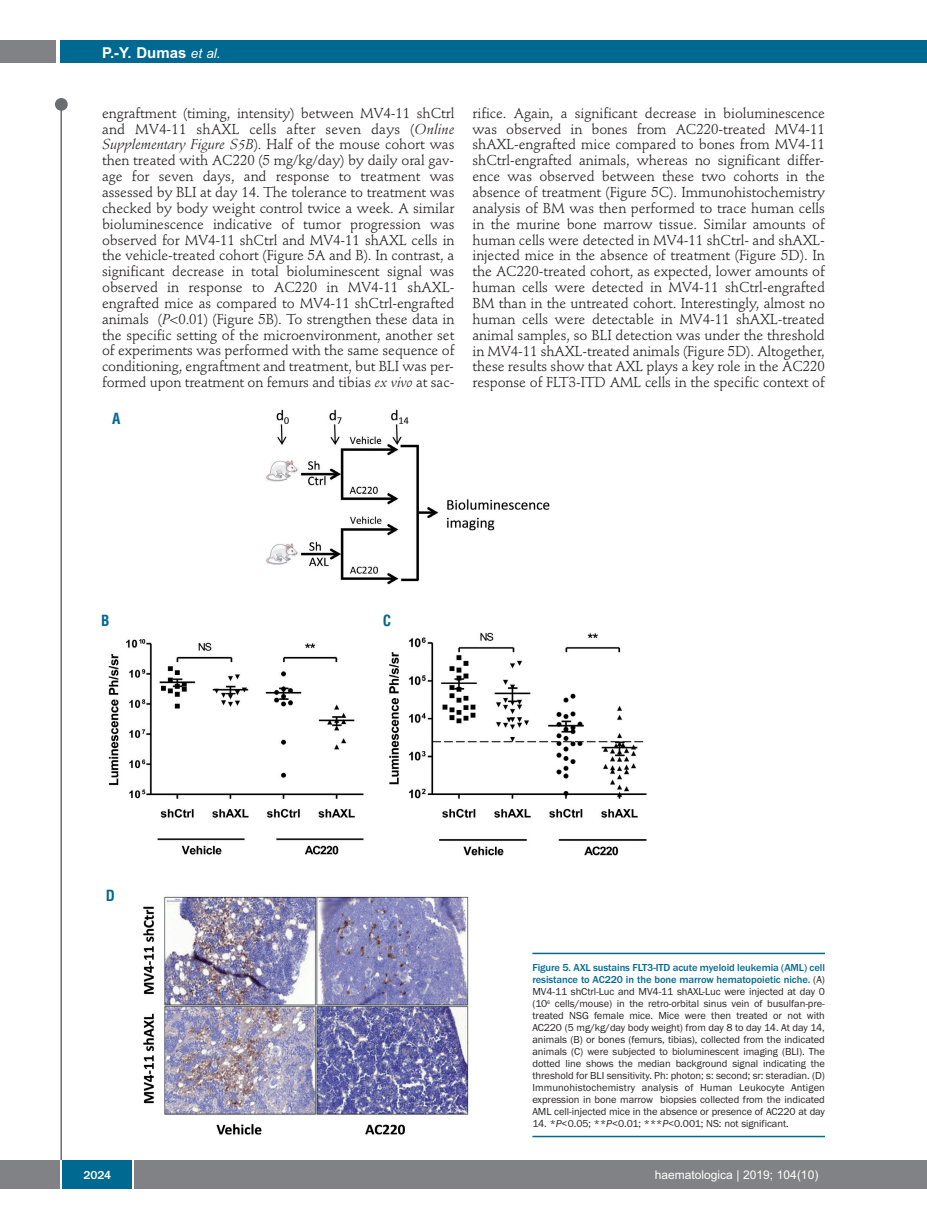
<style>
.page{position:relative;width:927px;height:1225px;background:#fff}
.page>*{position:absolute;margin:0;border:0;box-sizing:border-box;transform-origin:0 0}
.t1{font:700 15px "Arial";color:#fff}
.t2{font:700 condensed 15px "Helvetica";color:#006991}
.t3{font:14.25px/15.9px "Stempel Schneidler";letter-spacing:-.005em;color:#231f20;text-align:justify}
.t4{font:12px "Arial";color:#fff}
.t5{font:500 12px "Franklin Gothic";color:#fff}
.t6{font:10.5px/12px "Franklin Gothic";letter-spacing:-.005em;color:#231f20;text-align:justify}
.s1{font-weight:400;font-style:italic;font-size:13.5px}
.s2{font-style:italic}
.s3{font-weight:500;color:#006991}
</style>
<div class="page">
<div style="left:911px;top:40px;width:16px;height:22px;background:#006991"></div>
<div style="left:910px;top:1160px;width:17px;height:28px;background:#808285"></div>
<div style="left:55px;top:98px;width:13px;height:13px;background:#6c6d70;border-radius:50%"></div>
<hr style="left:60px;top:101px;width:2px;height:1061px;background:#6c6d70">
<div style="left:60px;top:40px;width:852px;height:22px;background:#006991"></div>
<div style="left:0;top:40px;width:56px;height:22px;background:#808285"></div>
<div style="left:0;top:1160px;width:911px;height:28px;background:#808285"></div>
<div style="left:62px;top:1160px;width:71px;height:28px;background:#006991"></div>
<hr style="left:60px;top:1160px;width:2px;height:28px;background:#fff">
<svg style="left:133px;top:1160px;width:1px;height:28px"></svg>
<img style="left:108px;top:409px;width:543px;height:729px">
<hr style="left:532px;top:952px;width:293px;height:2px;background:#006991">
<hr style="left:532px;top:1135px;width:293px;height:2px;background:#006991">
<p class="t1" style="left:102px;top:44px;width:120px">P.-Y. Dumas <span class="s1">et al.</span></p>
<p class="t3" style="left:102px;top:106px;width:354px">engraftment (timing, intensity) between MV4-11 shCtrl and MV4-11 shAXL cells after seven days (<span class="s2">Online Supplementary Figure S5B</span>). Half of the mouse cohort was then treated with AC220 (5 mg/kg/day) by daily oral gav&shy;age for seven days, and response to treatment was assessed by BLI at day 14. The tolerance to treatment was checked by body weight control twice a week. A similar bioluminescence indicative of tumor progression was observed for MV4-11 shCtrl and MV4-11 shAXL cells in the vehicle-treated cohort (Figure 5A and B). In contrast, a significant decrease in total bioluminescent signal was observed in response to AC220 in MV4-11 shAXL&shy;engrafted mice as compared to MV4-11 shCtrl-engrafted animals (<span class="s2">P</span>&lt;0.01) (Figure 5B). To strengthen these data in the specific setting of the microenvironment, another set of experiments was performed with the same sequence of conditioning, engraftment and treatment, but BLI was per&shy;formed upon treatment on femurs and tibias <span class="s2">ex vivo</span> at sac-</p>
<p class="t3" style="left:472px;top:106px;width:354px">rifice. Again, a significant decrease in bioluminescence was observed in bones from AC220-treated MV4-11 shAXL-engrafted mice compared to bones from MV4-11 shCtrl-engrafted animals, whereas no significant differ&shy;ence was observed between these two cohorts in the absence of treatment (Figure 5C). Immunohistochemistry analysis of BM was then performed to trace human cells in the murine bone marrow tissue. Similar amounts of human cells were detected in MV4-11 shCtrl- and shAXL&shy;injected mice in the absence of treatment (Figure 5D). In the AC220-treated cohort, as expected, lower amounts of human cells were detected in MV4-11 shCtrl-engrafted BM than in the untreated cohort. Interestingly, almost no human cells were detectable in MV4-11 shAXL-treated animal samples, so BLI detection was under the threshold in MV4-11 shAXL-treated animals (Figure 5D). Altogether, these results show that AXL plays a key role in the AC220 response of FLT3-ITD AML cells in the specific context of</p>
<p class="t2" style="left:112px;top:410px;width:10px">A</p>
<p class="t2" style="left:101px;top:612px;width:10px">B</p>
<p class="t2" style="left:106px;top:887px;width:11px">D</p>
<p class="t2" style="left:383px;top:612px;width:10px">C</p>
<p class="t6" style="left:532px;top:961px;width:294px"><span class="s3">Figure 5. AXL sustains FLT3-ITD acute myeloid leukemia (AML) cell resistance to AC220 in the bone marrow hematopoietic niche.</span> (A)<br>MV4-11 shCtrl-Luc and MV4-11 shAXL-Luc were injected at day 0 (10<sup>6</sup> cells/mouse) in the retro-orbital sinus vein of busulfan-pre&shy;treated NSG female mice. Mice were then treated or not with AC220 (5 mg/kg/day body weight) from day 8 to day 14. At day 14, animals (B) or bones (femurs, tibias), collected from the indicated animals (C) were subjected to bioluminescent imaging (BLI). The dotted line shows the median background signal indicating the threshold for BLI sensitivity. Ph: photon; s: second; sr: steradian. (D)<br>Immunohistochemistry analysis of Human Leukocyte Antigen expression in bone marrow biopsies collected from the indicated AML cell-injected mice in the absence or presence of AC220 at day</p>
<p class="t6" style="left:532px;top:1117px;width:258px">14. *<span class="s2">P</span>&lt;0.05; **<span class="s2">P</span>&lt;0.01; ***<span class="s2">P</span>&lt;0.001; NS: not significant.</p>
<p class="t5" style="left:83px;top:1167px;width:29px">2024</p>
<p class="t4" style="left:655px;top:1167px;width:165px">haematologica | 2019; 104(10)</p>
</div>
